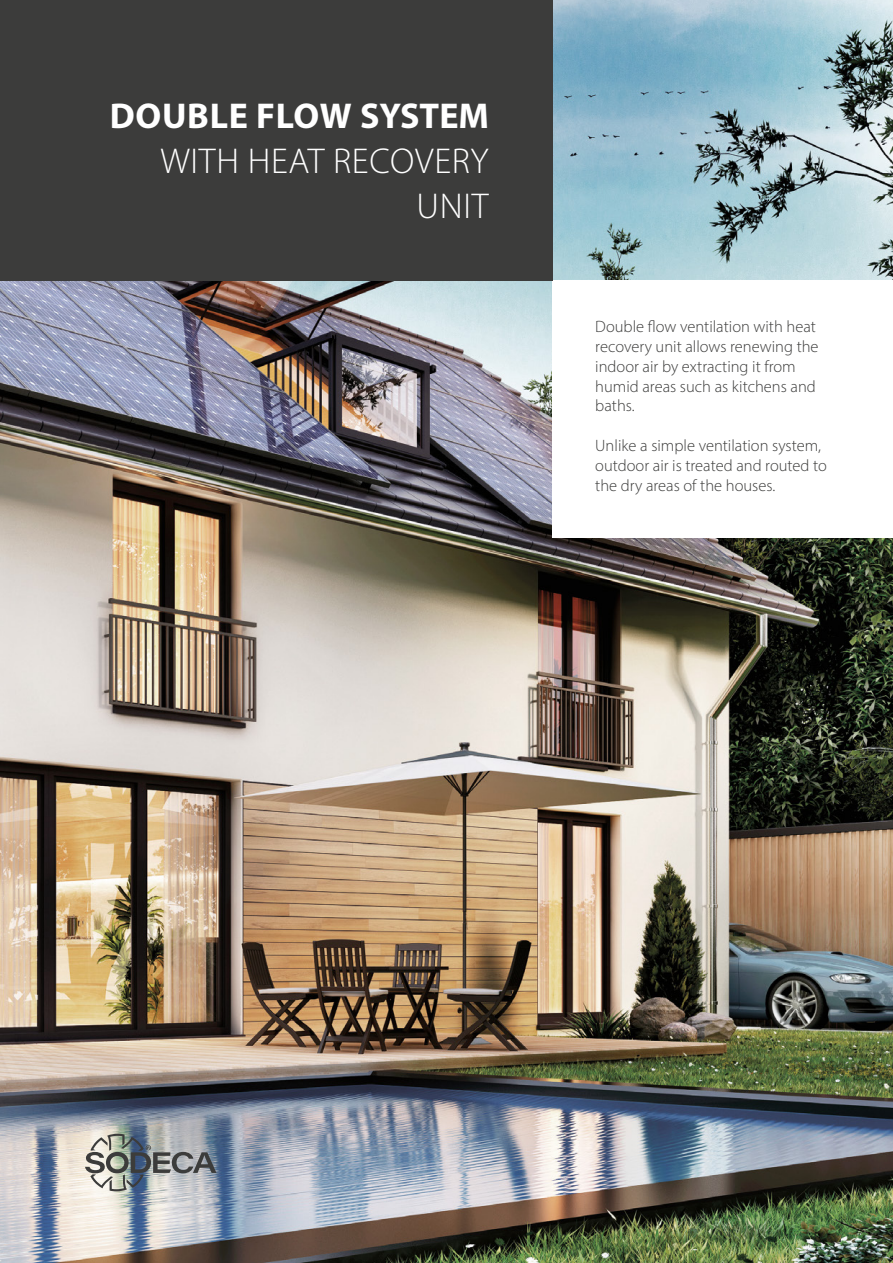
<style>
.page{position:relative;width:893px;height:1263px;background:#fff}
.page>*{position:absolute;margin:0;border:0;box-sizing:border-box;transform-origin:0 0}
.t1{font:300 36px/45px "Myriad Pro";letter-spacing:.02em;color:#fff;text-align:right}
.t2{font:700 36px "Myriad Pro";letter-spacing:.015em;color:#fff}
.t3{font:300 16.5px/19.8px "Myriad Pro";color:#3c3c3b}
</style>
<div class="page">
<img style="left:0;top:0;width:893px;height:1263px">
<div style="left:553px;top:281px;width:340px;height:257px;background:#fff"></div>
<div style="left:0;top:0;width:553px;height:281px;background:#3c3c3b"></div>
<img style="left:85px;top:1134px;width:131px;height:57px">
<h1 class="t2" style="left:110px;top:92px;width:381px">DOUBLE FLOW SYSTEM</h1>
<h1 class="t1" style="left:160px;top:138px;width:330px">WITH HEAT RECOVERY<br>UNIT</h1>
<p class="t3" style="left:595px;top:317px;width:225px">Double flow ventilation with heat recovery unit allows renewing the indoor air by extracting it from humid areas such as kitchens and baths.</p>
<p class="t3" style="left:595px;top:435px;width:233px">Unlike a simple ventilation system, outdoor air is treated and routed to the dry areas of the houses.</p>
</div>
